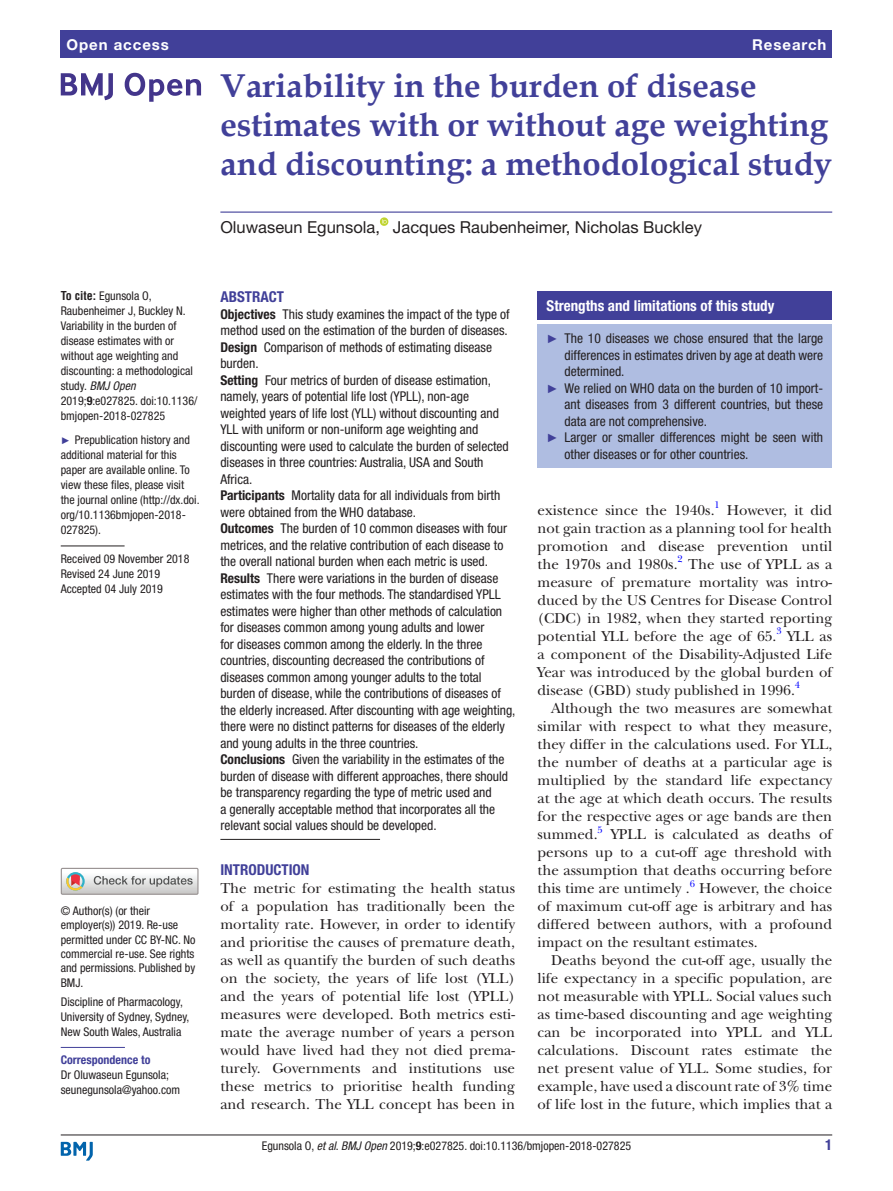
<style>
.page{position:relative;width:893px;height:1191px;background:#fff}
.page>*{position:absolute;margin:0;border:0;box-sizing:border-box;transform-origin:0 0}
.t1{font:700 33px/39px "Book Antiqua";color:#414099}
.t2{font:16.5px "Helvetica Neue LT Std";color:#231f20}
.t3{font:15px/18px "New Baskerville";color:#231f20;text-align:justify}
.t4{font:700 condensed 15px "Helvetica Neue LT Std";color:#fff}
.t5{font:700 condensed 15px "Helvetica Neue LT Std";color:#414099}
.t6{font:700 15px "Helvetica Neue LT Std";letter-spacing:.065em;color:#fff}
.t7{font:condensed 13.5px/16.5px "Helvetica Neue LT Std";color:#231f20}
.t8{font:condensed 12px/15px "Helvetica Neue LT Std";color:#231f20}
.t9{font:700 condensed 12px "Helvetica Neue LT Std";color:#414099}
.t10{font:9.9px "New Baskerville";color:#00f}
.s1{font-family:"Helvetica LT Std";font-weight:700}
.s2{font-style:italic}
.s3{font-weight:700}
.s4{font-family:"Arial";font-stretch:normal;font-size:9.75px;color:#414099}
.s5{font-family:"Arial";font-stretch:normal;font-size:12px;color:#414099}
</style>
<div class="page">
<hr style="left:61px;top:1134px;width:771px;height:1px;background:#231f20">
<svg style="left:61px;top:1141px;width:32px;height:19px"></svg>
<div style="left:61px;top:31px;width:771px;height:27px;background:#414099"></div>
<hr style="left:220px;top:211px;width:612px;height:2px;background:#414099">
<svg style="left:380px;top:217px;width:8px;height:9px"></svg>
<hr style="left:61px;top:545px;width:64px;height:1px;background:#231f20">
<hr style="left:61px;top:1047px;width:64px;height:1px;background:#414099">
<svg style="left:61px;top:73px;width:52px;height:27px"></svg>
<svg style="left:125px;top:73px;width:76px;height:29px"></svg>
<div style="left:61px;top:867px;width:138px;height:27px;border:1px solid #969090"></div>
<svg style="left:61px;top:868px;width:137px;height:26px"></svg>
<div style="left:538px;top:292px;width:294px;height:28px;background:#414099"></div>
<div style="left:538px;top:324px;width:294px;height:143px;background:#afbde1"></div>
<hr style="left:220px;top:839px;width:160px;height:1px;background:#231f20">
<p class="t6" style="left:66px;top:35px;width:104px">Open access</p>
<p class="t6" style="left:752px;top:35px;width:76px">Research</p>
<h1 class="t1" style="left:220px;top:66px;width:613px">Variability in the burden of disease estimates with or without age weighting and discounting: a methodological study</h1>
<p class="t2" style="left:220px;top:218px;width:483px">Oluwaseun Egunsola, Jacques Raubenheimer, Nicholas Buckley</p>
<p class="t8" style="left:61px;top:288px;width:138px"><span class="s1">To cite:</span> Egunsola O,<br>Raubenheimer J, Buckley N.<br>Variability in the burden of disease estimates with or without age weighting and discounting: a methodological study. <span class="s2">BMJ Open<br></span>2019;<span class="s3">9</span>:e027825. doi:10.1136/ bmjopen-2018-027825</p>
<p class="t8" style="left:61px;top:432px;width:140px"><span class="s4">►</span> Prepublication history and additional material for this paper are available online. To view these files, please visit the journal online (http://dx.doi. org/10.1136bmjopen-2018-<br>027825).</p>
<p class="t8" style="left:61px;top:551px;width:130px">Received 09 November 2018<br>Revised 24 June 2019<br>Accepted 04 July 2019</p>
<p class="t8" style="left:61px;top:903px;width:136px;line-height:14.4px">© Author(s) (or their employer(s)) 2019. Re-use permitted under CC BY-NC. No commercial re-use. See rights and permissions. Published by<br>BMJ.</p>
<p class="t8" style="left:61px;top:994px;width:130px">Discipline of Pharmacology,<br>University of Sydney, Sydney,<br>New South Wales, Australia</p>
<p class="t9" style="left:61px;top:1052px;width:91px">Correspondence to</p>
<p class="t8" style="left:61px;top:1067px;width:121px">Dr Oluwaseun Egunsola; seunegunsola@yahoo.com</p>
<p class="t5" style="left:220px;top:288px;width:65px">Abstract</p>
<p class="t7" style="left:220px;top:306px;width:297px"><span class="s3">Objectives</span> This study examines the impact of the type of method used on the estimation of the burden of diseases.<br><span class="s3">Design</span> Comparison of methods of estimating disease burden.<br><span class="s3">Setting</span> Four metrics of burden of disease estimation, namely, years of potential life lost (YPLL), non-age weighted years of life lost (YLL) without discounting and YLL with uniform or non-uniform age weighting and discounting were used to calculate the burden of selected diseases in three countries: Australia, USA and South Africa.<br><span class="s3">Participants</span> Mortality data for all individuals from birth were obtained from the WHO database.<br><span class="s3">Outcomes</span> The burden of 10 common diseases with four metrices, and the relative contribution of each disease to the overall national burden when each metric is used.<br><span class="s3">Results</span> There were variations in the burden of disease estimates with the four methods. The standardised YPLL estimates were higher than other methods of calculation for diseases common among young adults and lower<br>for diseases common among the elderly. In the three countries, discounting decreased the contributions of diseases common among younger adults to the total burden of disease, while the contributions of diseases of the elderly increased. After discounting with age weighting, there were no distinct patterns for diseases of the elderly and young adults in the three countries.<br><span class="s3">Conclusions</span> Given the variability in the estimates of the burden of disease with different approaches, there should be transparency regarding the type of metric used and<br>a generally acceptable method that incorporates all the relevant social values should be developed.</p>
<p class="t5" style="left:220px;top:861px;width:91px">Introduction</p>
<p class="t3" style="left:220px;top:879px;width:296px">The metric for estimating the health status of a population has traditionally been the mortality rate. However, in order to identify and prioritise the causes of premature death, as well as quantify the burden of such deaths on the society, the years of life lost (YLL) and the years of potential life lost (YPLL) measures were developed. Both metrics esti&shy;mate the average number of years a person would have lived had they not died prema&shy;turely. Governments and institutions use these metrics to prioritise health funding and research. The YLL concept has been in</p>
<p class="t4" style="left:547px;top:297px;width:229px">Strengths and limitations of this study</p>
<p class="t7" style="left:547px;top:330px;width:278px"><span class="s5">►</span> The 10 diseases we chose ensured that the large</p>
<p class="t7" style="left:565px;top:346px;width:260px">differences in estimates driven by age at death were</p>
<p class="t7" style="left:565px;top:363px;width:61px">determined.</p>
<p class="t7" style="left:547px;top:379px;width:278px"><span class="s5">►</span> We relied on WHO data on the burden of 10 import-</p>
<p class="t7" style="left:565px;top:396px;width:260px">ant diseases from 3 different countries, but these</p>
<p class="t7" style="left:565px;top:412px;width:144px">data are not comprehensive.</p>
<p class="t7" style="left:547px;top:429px;width:278px"><span class="s5">►</span> Larger or smaller differences might be seen with</p>
<p class="t7" style="left:565px;top:445px;width:185px">other diseases or for other countries.</p>
<p class="t3" style="left:538px;top:501px;width:184px">existence since the 1940s.<sup>1</sup></p>
<p class="t3" style="left:538px;top:501px;width:296px;text-indent:189px">However, it did not gain traction as a planning tool for health promotion and disease prevention until the 1970s and 1980s.</p>
<p class="t10" style="left:678px;top:553px;width:7px">2</p>
<p class="t3" style="left:538px;top:555px;width:296px;text-indent:151px">The use of YPLL as a measure of premature mortality was intro&shy;duced by the US Centres for Disease Control (CDC) in 1982, when they started reporting potential YLL before the age of 65.</p>
<p class="t10" style="left:776px;top:625px;width:7px">3</p>
<p class="t3" style="left:538px;top:627px;width:296px;text-indent:250px">YLL as a component of the Disability-Adjusted Life Year was introduced by the global burden of disease (GBD) study published in 1996.</p>
<p class="t10" style="left:795px;top:679px;width:7px">4</p>
<p class="t3" style="left:538px;top:699px;width:296px;text-indent:14px">Although the two measures are somewhat similar with respect to what they measure, they differ in the calculations used. For YLL, the number of deaths at a particular age is multiplied by the standard life expectancy at the age at which death occurs. The results for the respective ages or age bands are then summed.</p>
<p class="t10" style="left:598px;top:823px;width:7px">5</p>
<p class="t3" style="left:538px;top:825px;width:296px;text-indent:74px">YPLL is calculated as deaths of persons up to a cut-off age threshold with the assumption that deaths occurring before this time are untimely .</p>
<p class="t10" style="left:690px;top:877px;width:7px">6</p>
<p class="t3" style="left:538px;top:879px;width:296px;text-indent:162px">However, the choice of maximum cut-off age is arbitrary and has differed between authors, with a profound impact on the resultant estimates.</p>
<p class="t3" style="left:538px;top:951px;width:296px;text-indent:13px">Deaths beyond the cut-off age, usually the life expectancy in a specific population, are not measurable with YPLL. Social values such as time-based discounting and age weighting can be incorporated into YPLL and YLL calculations. Discount rates estimate the net present value of YLL. Some studies, for example, have used a discount rate of 3% time of life lost in the future, which implies that a</p>
<p class="t8" style="left:262px;top:1137px;width:371px">Egunsola O, <span class="s2">et al</span>. <span class="s2">BMJ Open</span> 2019;<span class="s3">9</span>:e027825. doi:10.1136/bmjopen-2018-027825</p>
<p class="t5" style="left:825px;top:1135px;width:9px">1</p>
</div>
